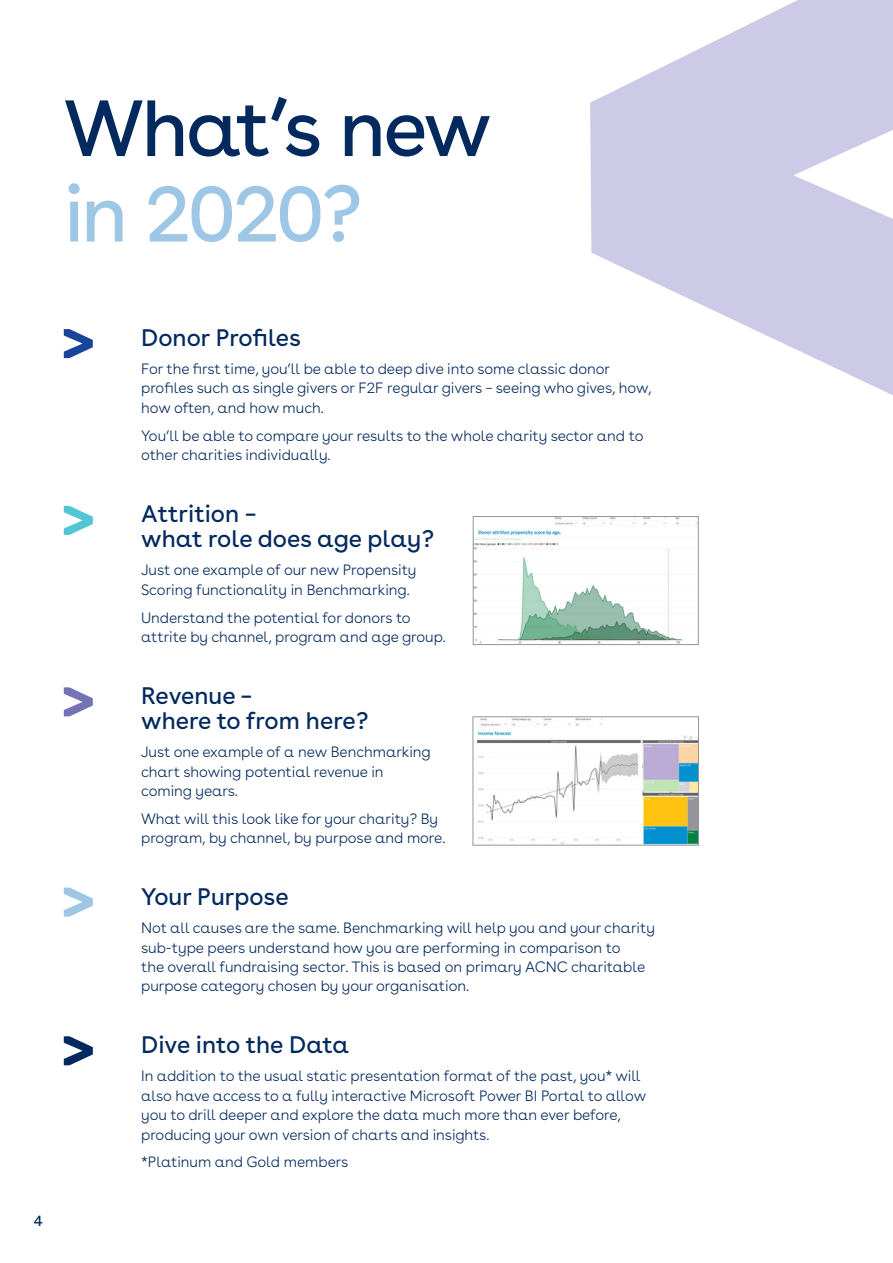
<style>
.page{position:relative;width:893px;height:1263px;background:#fff}
.page>*{position:absolute;margin:0;border:0;box-sizing:border-box;transform-origin:0 0}
.t1{font:79.5px "Buenos Aires";letter-spacing:-.035em;color:#03295e}
.t2{font:79.5px "Buenos Aires";letter-spacing:-.04em;color:#9ec7e5}
.t3{font:23.85px/25.3px "Buenos Aires";color:#03295e}
.t4{font:300 15px/19.5px "Buenos Aires";letter-spacing:-.005em;color:#03295e}
.t5{font:15px "Buenos Aires";color:#03295e}
</style>
<div class="page">
<svg style="left:590px;top:0;width:303px;height:395px;fill:#cccae6"></svg>
<img style="left:475px;top:518px;width:222px;height:125px">
<div style="left:473px;top:516px;width:226px;height:129px;border:1px solid #939598"></div>
<img style="left:477px;top:718px;width:220px;height:125px">
<div style="left:473px;top:716px;width:226px;height:129px;border:1px solid #939598"></div>
<svg style="left:64px;top:329px;width:29px;height:29px"></svg>
<svg style="left:64px;top:506px;width:29px;height:29px"></svg>
<svg style="left:64px;top:687px;width:29px;height:29px"></svg>
<svg style="left:64px;top:887px;width:29px;height:29px"></svg>
<svg style="left:64px;top:1036px;width:29px;height:29px"></svg>
<h1 class="t1" style="left:64px;top:64px;width:429px">What’s new</h1>
<h1 class="t2" style="left:64px;top:149px;width:300px">in 2020?</h1>
<p class="t5" style="left:34px;top:1208px;width:11px">4</p>
<h2 class="t3" style="left:141px;top:323px;width:161px">Donor Profiles</h2>
<p class="t4" style="left:141px;top:358px;width:512px">For the first time, you’ll be able to deep dive into some classic donor profiles such as single givers or F2F regular givers – seeing who gives, how, how often, and how much.</p>
<p class="t4" style="left:141px;top:424px;width:504px">You’ll be able to compare your results to the whole charity sector and to other charities individually.</p>
<h2 class="t3" style="left:141px;top:499px;width:294px">Attrition –<br>what role does age play?</h2>
<p class="t4" style="left:141px;top:559px;width:277px">Just one example of our new Propensity<br>Scoring functionality in Benchmarking.</p>
<p class="t4" style="left:141px;top:606px;width:306px">Understand the potential for donors to attrite by channel, program and age group.</p>
<h2 class="t3" style="left:141px;top:681px;width:229px">Revenue –<br>where to from here?</h2>
<p class="t4" style="left:141px;top:741px;width:291px">Just one example of a new Benchmarking chart showing potential revenue in coming years.</p>
<p class="t4" style="left:141px;top:808px;width:306px">What will this look like for your charity? By program, by channel, by purpose and more.</p>
<h2 class="t3" style="left:141px;top:882px;width:149px">Your Purpose</h2>
<p class="t4" style="left:141px;top:917px;width:515px">Not all causes are the same. Benchmarking will help you and your charity sub-type peers understand how you are performing in comparison to<br>the overall fundraising sector. This is based on primary ACNC charitable purpose category chosen by your organisation.</p>
<h2 class="t3" style="left:141px;top:1030px;width:210px">Dive into the Data</h2>
<p class="t4" style="left:141px;top:1065px;width:507px">In addition to the usual static presentation format of the past, you* will also have access to a fully interactive Microsoft Power BI Portal to allow you to drill deeper and explore the data much more than ever before, producing your own version of charts and insights.</p>
<p class="t4" style="left:141px;top:1151px;width:209px">*Platinum and Gold members</p>
</div>
